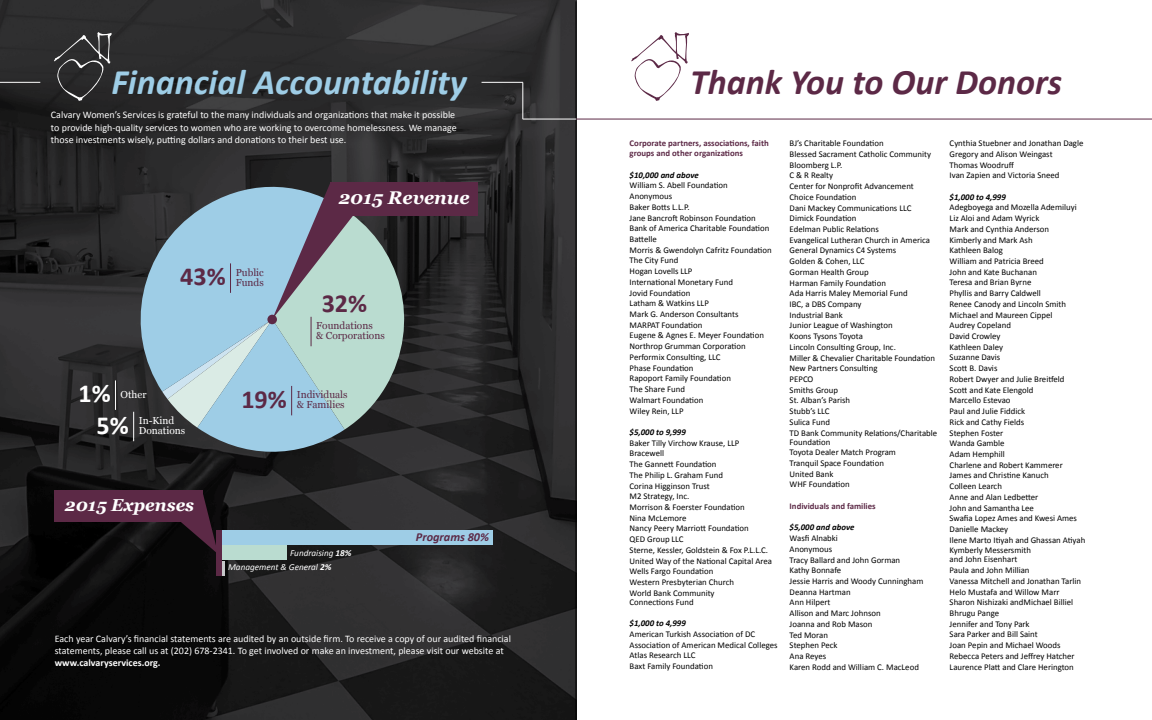
<style>
.page{position:relative;width:1152px;height:720px;background:#fff}
.page>*{position:absolute;margin:0;border:0;box-sizing:border-box;transform-origin:0 0}
.t1{font:italic 700 36px "Calibri";color:#9ecde6}
.t2{font:italic 700 36px "Calibri";color:#5c2946}
.t3{font:700 26.1px "Calibri";color:#5c2946}
.t4{font:700 26.1px "Calibri";color:#fff}
.t5{font:italic 700 18.4px "Georgia";color:#fff}
.t6{font:italic 700 17.3px "Georgia";color:#fff}
.t7{font:italic 700 12.2px "Calibri";color:#5c2946}
.t8{font:10.1px/10.1px "Georgia";color:#5c2946}
.t9{font:10.1px "Georgia";color:#fff}
.t10{font:10px/12.5px "Calibri";color:#fff}
.t11{font:700 10px "Calibri";color:#fff}
.t12{font:italic 9.2px/15px "Calibri";color:#fff}
.t13{font:8.8px/10.7px "Calibri";color:#000}
.t14{font:700 8.8px/10px "Calibri";color:#5c2946}
.t15{font:italic 700 8.8px "Calibri";color:#000}
.s1{font-weight:700}
</style>
<div class="page">
<img style="left:0;top:0;width:576px;height:720px">
<svg style="left:54px;top:32px;width:58px;height:69px;background:#3c3c3d"></svg>
<hr style="left:576px;top:1px;width:1px;height:719px;background:#000">
<svg style="left:353px;top:215px;width:70px;height:215px;background:#6d7d78"></svg>
<svg style="left:122px;top:179px;width:218px;height:213px;background:#465057"></svg>
<svg style="left:133px;top:412px;width:1px;height:29px"></svg>
<hr style="left:115px;top:380px;width:1px;height:30px;background:#fff">
<div style="left:330px;top:182px;width:148px;height:33px;background:#5c2946"></div>
<svg style="left:162px;top:182px;width:191px;height:278px;background:#91b0be"></svg>
<div style="left:267px;top:315px;width:10px;height:9px;background:#5c2946;border-radius:50%"></div>
<div style="left:221px;top:546px;width:66px;height:14px;background:#badcd0"></div>
<svg style="left:221px;top:561px;width:4px;height:14px"></svg>
<div style="left:221px;top:530px;width:272px;height:14px;background:#9ecde6"></div>
<div style="left:216px;top:530px;width:5px;height:45px;background:#5c2946"></div>
<div style="left:54px;top:491px;width:148px;height:31px;background:#5c2946"></div>
<svg style="left:181px;top:491px;width:37px;height:63px"></svg>
<hr style="left:0;top:82px;width:40px;height:1px;background:#fff">
<hr style="left:482px;top:82px;width:41px;height:1px;background:#fff">
<svg style="left:631px;top:32px;width:58px;height:69px"></svg>
<hr style="left:523px;top:83px;width:1px;height:36px;background:#fff">
<hr style="left:576px;top:119px;width:576px;height:1px;background:#5c2946">
<hr style="left:523px;top:119px;width:53px;height:1px;background:#fff">
<h1 class="t1" style="left:111px;top:60px;width:357px">Financial Accountability</h1>
<p class="t10" style="left:51px;top:108px;width:407px">Calvary Women’s Services is grateful to the many individuals and organizations that make it possible to provide high-quality services to women who are working to overcome homelessness. We manage those investments wisely, putting dollars and donations to their best use.</p>
<h2 class="t4" style="left:78px;top:378px;width:34px">1%</h2>
<p class="t9" style="left:121px;top:387px;width:27px">Other</p>
<p class="t8" style="left:236px;top:267px;width:30px">Public</p>
<h2 class="t3" style="left:180px;top:260px;width:47px">43%</h2>
<p class="t8" style="left:236px;top:277px;width:30px">Funds</p>
<h3 class="t5" style="left:339px;top:184px;width:132px">2015 Revenue</h3>
<h2 class="t3" style="left:322px;top:287px;width:47px">32%</h2>
<p class="t8" style="left:316px;top:320px;width:70px">Foundations<br>&amp; Corporations</p>
<p class="t8" style="left:297px;top:389px;width:52px">Individuals</p>
<h2 class="t3" style="left:241px;top:383px;width:47px">19%</h2>
<p class="t8" style="left:297px;top:399px;width:49px">&amp; Families</p>
<p class="t9" style="left:139px;top:413px;width:37px">In-Kind</p>
<h2 class="t4" style="left:97px;top:409px;width:34px">5%</h2>
<p class="t9" style="left:139px;top:423px;width:48px">Donations</p>
<h3 class="t6" style="left:65px;top:492px;width:131px">2015 Expenses</h3>
<p class="t12" style="left:228px;top:545px;width:125px;text-indent:62px">Fundraising <span class="s1">18%<br></span>Management &amp; General <span class="s1">2%</span></p>
<h3 class="t7" style="left:416px;top:529px;width:75px">Programs 80%</h3>
<p class="t10" style="left:55px;top:632px;width:458px;line-height:12px">Each year Calvary’s financial statements are audited by an outside firm. To receive a copy of our audited financial statements, please call us at (202) 678-2341. To get involved or make an investment, please visit our website at</p>
<p class="t11" style="left:55px;top:656px;width:107px">www.calvaryservices.org.</p>
<h1 class="t2" style="left:690px;top:60px;width:373px">Thank You to Our Donors</h1>
<p class="t14" style="left:630px;top:138px;width:141px">Corporate partners, associations, faith groups and other organizations</p>
<p class="t15" style="left:630px;top:169px;width:71px">$10,000 and above</p>
<p class="t13" style="left:630px;top:180px;width:144px">William S. Abell Foundation<br>Anonymous<br>Baker Botts L.L.P.<br>Jane Bancroft Robinson Foundation<br>Bank of America Charitable Foundation<br>Battelle<br>Morris &amp; Gwendolyn Cafritz Foundation<br>The City Fund<br>Hogan Lovells LLP<br>International Monetary Fund<br>Jovid Foundation<br>Latham &amp; Watkins LLP<br>Mark G. Anderson Consultants<br>MARPAT Foundation<br>Eugene &amp; Agnes E. Meyer Foundation<br>Northrop Grumman Corporation<br>Performix Consulting, LLC<br>Phase Foundation<br>Rapoport Family Foundation<br>The Share Fund<br>Walmart Foundation<br>Wiley Rein, LLP</p>
<p class="t15" style="left:630px;top:427px;width:58px">$5,000 to 9,999</p>
<p class="t13" style="left:630px;top:437px;width:144px">Baker Tilly Virchow Krause, LLP<br>Bracewell<br>The Gannett Foundation<br>The Philip L. Graham Fund<br>Corina Higginson Trust<br>M2 Strategy, Inc.<br>Morrison &amp; Foerster Foundation<br>Nina McLemore<br>Nancy Peery Marriott Foundation<br>QED Group LLC<br>Sterne, Kessler, Goldstein &amp; Fox P.L.L.C.<br>United Way of the National Capital Area<br>Wells Fargo Foundation<br>Western Presbyterian Church<br>World Bank Community</p>
<p class="t13" style="left:630px;top:596px;width:66px">Connections Fund</p>
<p class="t15" style="left:630px;top:618px;width:58px">$1,000 to 4,999</p>
<p class="t13" style="left:630px;top:628px;width:149px">American Turkish Association of DC<br>Association of American Medical Colleges<br>Atlas Research LLC<br>Baxt Family Foundation</p>
<p class="t13" style="left:790px;top:138px;width:149px">BJ’s Charitable Foundation<br>Blessed Sacrament Catholic Community<br>Bloomberg L.P.<br>C &amp; R Realty<br>Center for Nonprofit Advancement<br>Choice Foundation<br>Dani Mackey Communications LLC<br>Dimick Foundation<br>Edelman Public Relations<br>Evangelical Lutheran Church in America<br>General Dynamics C4 Systems<br>Golden &amp; Cohen, LLC<br>Gorman Health Group<br>Harman Family Foundation<br>Ada Harris Maley Memorial Fund<br>IBC, a DBS Company<br>Industrial Bank<br>Junior League of Washington<br>Koons Tysons Toyota<br>Lincoln Consulting Group, Inc.<br>Miller &amp; Chevalier Charitable Foundation<br>New Partners Consulting<br>PEPCO<br>Smiths Group<br>St. Alban’s Parish<br>Stubb’s LLC<br>Sulica Fund<br>TD Bank Community Relations/Charitable</p>
<p class="t13" style="left:790px;top:436px;width:108px">Foundation<br>Toyota Dealer Match Program<br>Tranquil Space Foundation<br>United Bank<br>WHF Foundation</p>
<p class="t14" style="left:790px;top:501px;width:88px">Individuals and families</p>
<p class="t15" style="left:790px;top:522px;width:66px">$5,000 and above</p>
<p class="t13" style="left:790px;top:532px;width:135px">Wasfi Alnabki<br>Anonymous<br>Tracy Ballard and John Gorman<br>Kathy Bonnafe<br>Jessie Harris and Woody Cunningham<br>Deanna Hartman<br>Ann Hilpert<br>Allison and Marc Johnson<br>Joanna and Rob Mason<br>Ted Moran<br>Stephen Peck<br>Ana Reyes<br>Karen Rodd and William C. MacLeod</p>
<p class="t13" style="left:950px;top:137px;width:135px">Cynthia Stuebner and Jonathan Dagle<br>Gregory and Alison Weingast<br>Thomas Woodruff<br>Ivan Zapien and Victoria Sneed</p>
<p class="t15" style="left:950px;top:191px;width:58px">$1,000 to 4,999</p>
<p class="t13" style="left:950px;top:202px;width:137px">Adegboyega and Mozella Ademiluyi<br>Liz Aloi and Adam Wyrick<br>Mark and Cynthia Anderson<br>Kimberly and Mark Ash<br>Kathleen Balog<br>William and Patricia Breed<br>John and Kate Buchanan<br>Teresa and Brian Byrne<br>Phyllis and Barry Caldwell<br>Renee Canody and Lincoln Smith<br>Michael and Maureen Cippel<br>Audrey Copeland<br>David Crowley<br>Kathleen Daley<br>Suzanne Davis<br>Scott B. Davis<br>Robert Dwyer and Julie Breitfeld<br>Scott and Kate Elengold<br>Marcello Estevao<br>Paul and Julie Fiddick<br>Rick and Cathy Fields<br>Stephen Foster<br>Wanda Gamble<br>Adam Hemphill<br>Charlene and Robert Kammerer<br>James and Christine Kanuch<br>Colleen Learch<br>Anne and Alan Ledbetter<br>John and Samantha Lee<br>Swafia Lopez Ames and Kwesi Ames<br>Danielle Mackey<br>Ilene Marto Itiyah and Ghassan Atiyah<br>Kymberly Messersmith</p>
<p class="t13" style="left:950px;top:554px;width:133px">and John Eisenhart<br>Paula and John Millian<br>Vanessa Mitchell and Jonathan Tarlin<br>Helo Mustafa and Willow Marr<br>Sharon Nishizaki andMichael Billiel<br>Bhrugu Pange<br>Jennifer and Tony Park<br>Sara Parker and Bill Saint<br>Joan Pepin and Michael Woods<br>Rebecca Peters and Jeffrey Hatcher<br>Laurence Platt and Clare Herington</p>
</div>
